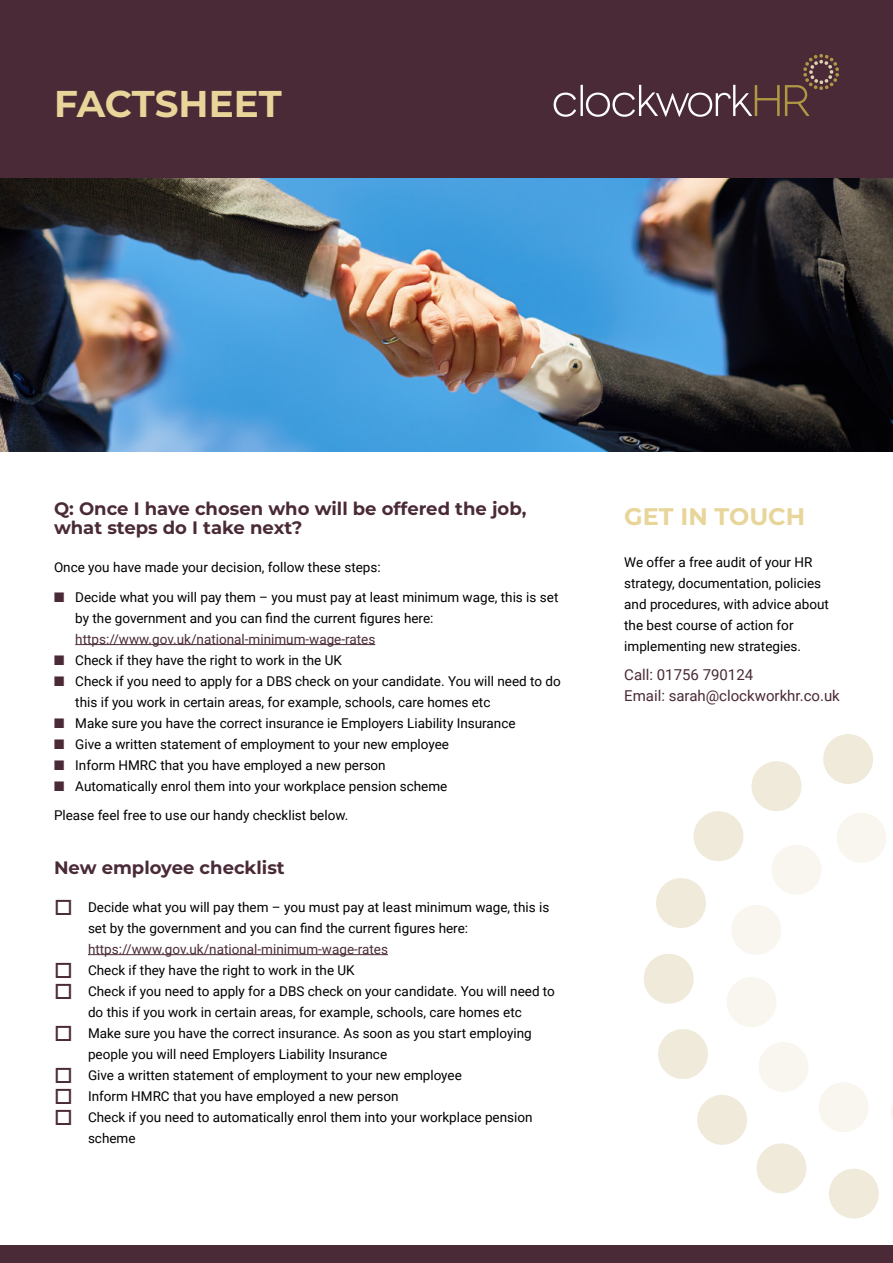
<style>
.page{position:relative;width:893px;height:1263px;background:#fff}
.page>*{position:absolute;margin:0;border:0;box-sizing:border-box;transform-origin:0 0}
.t1{font:700 37.2px "Montserrat";color:#e8d599}
.t2{font:700 24px "Montserrat";color:#e8d599}
.t3{font:700 18px/19.5px "Montserrat";color:#4a2a37}
.t4{font:15px/21px "Roboto";color:#4a2a37}
.t5{font:13.5px/21px "Roboto";color:#000}
.t6{font:13.5px "Roboto";color:#4a2a37}
</style>
<div class="page">
<div style="left:0;top:0;width:893px;height:179px;background:#4a2a37"></div>
<svg style="left:554px;top:93px;width:22px;height:24px"></svg>
<hr style="left:580px;top:85px;width:3px;height:31px;background:#fff">
<svg style="left:586px;top:54px;width:253px;height:63px"></svg>
<div style="left:0;top:1246px;width:893px;height:17px;background:#4a2a37"></div>
<svg style="left:643px;top:734px;width:250px;height:485px"></svg>
<hr style="left:75px;top:644px;width:300px;height:1px;background:#4a2a37">
<hr style="left:88px;top:954px;width:300px;height:1px;background:#4a2a37">
<img style="left:0;top:178px;width:893px;height:274px">
<h1 class="t1" style="left:54px;top:77px;width:229px">FACTSHEET</h1>
<h3 class="t3" style="left:54px;top:497px;width:474px">Q: Once I have chosen who will be offered the job, what steps do I take next?</h3>
<p class="t5" style="left:75px;top:552px;width:485px;line-height:29.5px;text-indent:-21px">Once you have made your decision, follow these steps:<br>Decide what you will pay them – you must pay at least minimum wage, this is set</p>
<p class="t5" style="left:75px;top:607px;width:360px">by the government and you can find the current figures here:</p>
<p class="t6" style="left:75px;top:629px;width:302px">https://www.gov.uk/national-minimum-wage-rates</p>
<p class="t5" style="left:75px;top:649px;width:487px">Check if they have the right to work in the UK<br>Check if you need to apply for a DBS check on your candidate. You will need to do this if you work in certain areas, for example, schools, care homes etc<br>Make sure you have the correct insurance ie Employers Liability Insurance<br>Give a written statement of employment to your new employee<br>Inform HMRC that you have employed a new person<br>Automatically enrol them into your workplace pension scheme</p>
<p class="t5" style="left:54px;top:804px;width:296px">Please feel free to use our handy checklist below.</p>
<h3 class="t3" style="left:54px;top:857px;width:232px">New employee checklist</h3>
<p class="t5" style="left:88px;top:896px;width:463px">Decide what you will pay them – you must pay at least minimum wage, this is set by the government and you can find the current figures here:</p>
<p class="t6" style="left:88px;top:939px;width:302px">https://www.gov.uk/national-minimum-wage-rates</p>
<p class="t5" style="left:88px;top:959px;width:468px">Check if they have the right to work in the UK<br>Check if you need to apply for a DBS check on your candidate. You will need to do this if you work in certain areas, for example, schools, care homes etc Make sure you have the correct insurance. As soon as you start employing people you will need Employers Liability Insurance<br>Give a written statement of employment to your new employee<br>Inform HMRC that you have employed a new person<br>Check if you need to automatically enrol them into your workplace pension scheme</p>
<h2 class="t2" style="left:624px;top:499px;width:183px">GET IN TOUCH</h2>
<p class="t5" style="left:624px;top:551px;width:206px">We offer a free audit of your HR strategy, documentation, policies and procedures, with advice about the best course of action for implementing new strategies.</p>
<p class="t4" style="left:624px;top:664px;width:217px">Call: 01756 790124<br>Email: sarah@clockworkhr.co.uk</p>
</div>
